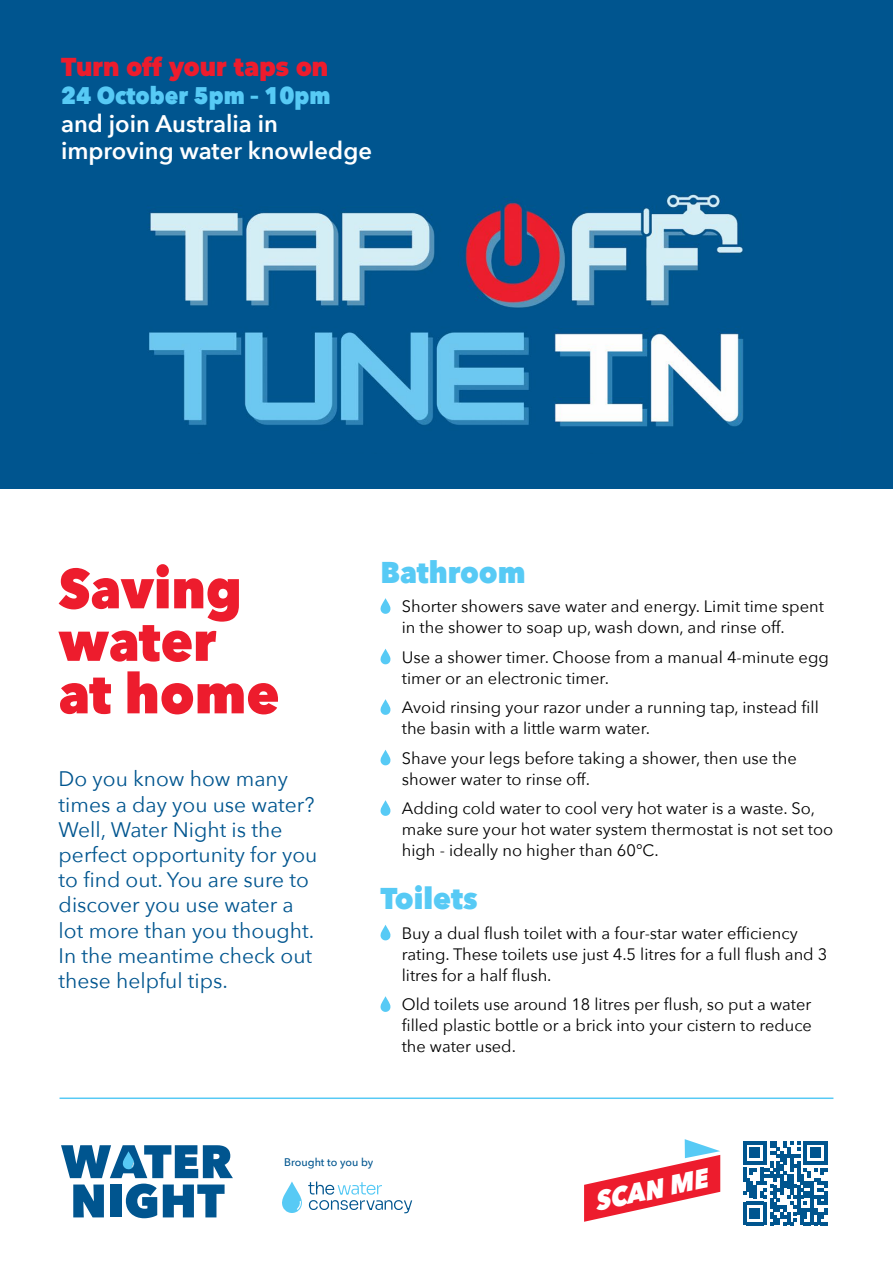
<style>
.page{position:relative;width:893px;height:1263px;background:#fff}
.page>*{position:absolute;margin:0;border:0;box-sizing:border-box;transform-origin:0 0}
.t1{font:800 55.5px/52.5px "Avenir Next";color:#ed1c2d;scale:.93 1}
.t2{font:800 30px "Avenir Next";color:#57caf5;scale:.95 1}
.t3{font:italic 800 26.85px "Avenir Next";color:#fff;scale:.9 1}
.t4{font:900 25.95px "Montserrat";color:#ed1c2d;scale:.9 1}
.t5{font:600 24px/27.8px "Avenir Next";color:#fff}
.t6{font:800 24px "Avenir Next";color:#57caf5;scale:.9 1}
.t7{font:21px/25.2px "Avenir Next";color:#00558f}
.t8{font:16.5px/21px "Avenir Next";color:#000}
.t9{font:500 10.95px "Avenir Next";color:#00558f}
</style>
<div class="page">
<div style="left:0;top:0;width:893px;height:489px;background:#00558f"></div>
<hr style="left:60px;top:1097px;width:773px;height:2px;background:#57caf5">
<svg style="left:61px;top:1145px;width:172px;height:73px"></svg>
<svg style="left:308px;top:1181px;width:104px;height:32px"></svg>
<svg style="left:282px;top:1181px;width:20px;height:32px"></svg>
<svg style="left:743px;top:1141px;width:84px;height:84px"></svg>
<svg style="left:584px;top:1139px;width:136px;height:83px"></svg>
<img style="left:149px;top:194px;width:594px;height:233px">
<svg style="left:380px;top:598px;width:11px;height:16px"></svg>
<svg style="left:380px;top:649px;width:11px;height:16px"></svg>
<svg style="left:380px;top:699px;width:11px;height:16px"></svg>
<svg style="left:380px;top:750px;width:11px;height:16px"></svg>
<svg style="left:380px;top:800px;width:11px;height:16px"></svg>
<svg style="left:380px;top:925px;width:11px;height:16px"></svg>
<svg style="left:380px;top:996px;width:11px;height:16px"></svg>
<h3 class="t4" style="left:61px;top:47px;width:298px">Turn off your taps on</h3>
<h3 class="t6" style="left:61px;top:81px;width:301px">24 October 5pm – 10pm</h3>
<h3 class="t5" style="left:61px;top:109px;width:312px">and join Australia in improving water knowledge</h3>
<h1 class="t1" style="left:59px;top:562px;width:239px">Saving water at home</h1>
<p class="t7" style="left:59px;top:766px;width:260px">Do you know how many times a day you use water?<br>Well, Water Night is the perfect opportunity for you to find out. You are sure to discover you use water a lot more than you thought.<br>In the meantime check out these helpful tips.</p>
<h2 class="t2" style="left:381px;top:554px;width:154px">Bathroom</h2>
<p class="t8" style="left:402px;top:595px;width:424px">Shorter showers save water and energy. Limit time spent in the shower to soap up, wash down, and rinse off.</p>
<p class="t8" style="left:402px;top:646px;width:429px">Use a shower timer. Choose from a manual 4-minute egg timer or an electronic timer.</p>
<p class="t8" style="left:402px;top:696px;width:419px">Avoid rinsing your razor under a running tap, instead fill the basin with a little warm water.</p>
<p class="t8" style="left:402px;top:747px;width:396px">Shave your legs before taking a shower, then use the shower water to rinse off.</p>
<p class="t8" style="left:402px;top:797px;width:433px">Adding cold water to cool very hot water is a waste. So, make sure your hot water system thermostat is not set too high - ideally no higher than 60°C.</p>
<h2 class="t2" style="left:381px;top:880px;width:104px">Toilets</h2>
<p class="t8" style="left:402px;top:922px;width:427px">Buy a dual flush toilet with a four-star water efficiency rating. These toilets use just 4.5 litres for a full flush and 3 litres for a half flush.</p>
<p class="t8" style="left:402px;top:993px;width:412px;text-align:justify">Old toilets use around 18 litres per flush, so put a water filled plastic bottle or a brick into your cistern to reduce the water used.</p>
<p class="t9" style="left:284px;top:1153px;width:91px">Brought to you by</p>
<h3 class="t3" style="left:591px;top:1185px;width:129px;rotate:-12deg">SCAN ME</h3>
</div>
